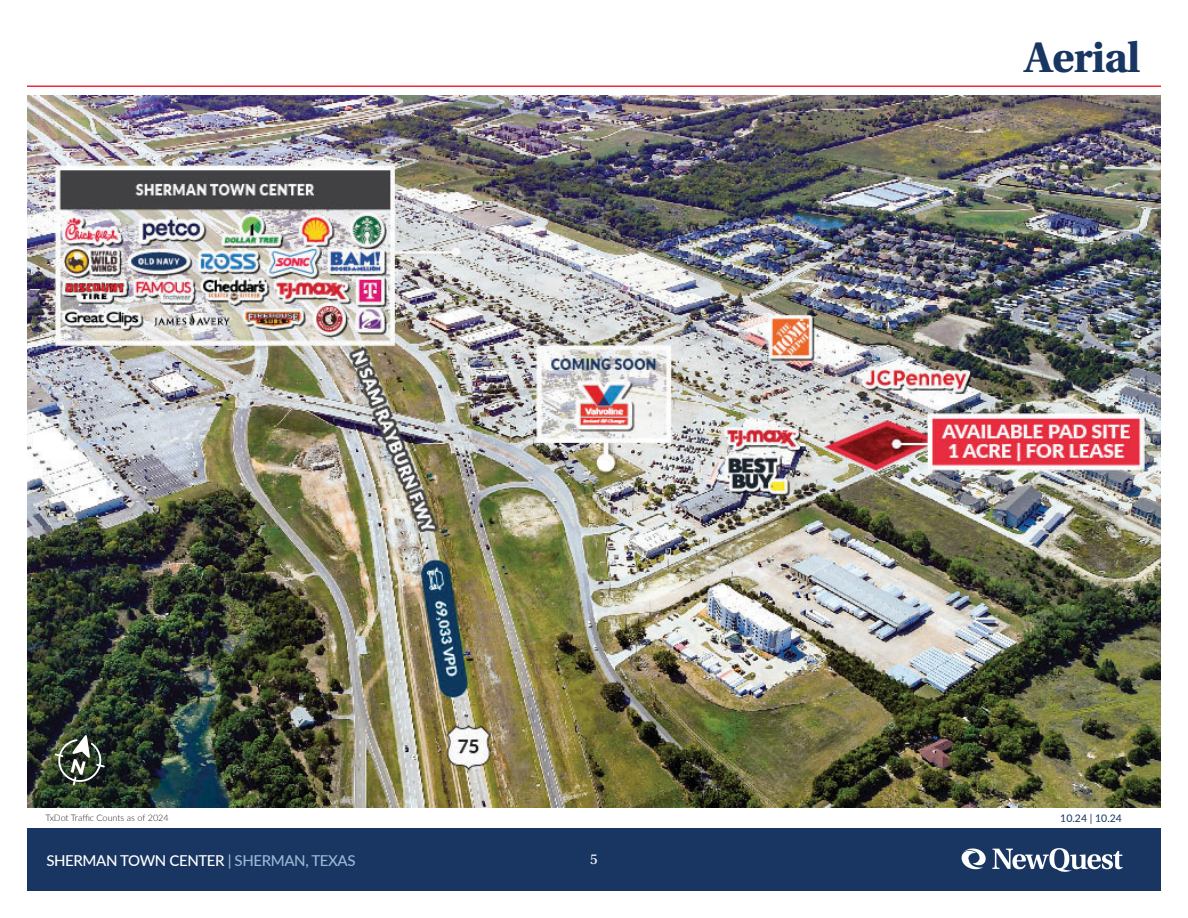
<style>
.page{position:relative;width:1188px;height:918px;background:#fff}
.page>*{position:absolute;margin:0;border:0;box-sizing:border-box;transform-origin:0 0}
.t1{font:700 45px "Utopia Std";letter-spacing:-.025em;color:#183661}
.t2{font:500 15px "Lato";letter-spacing:-.025em;color:#fff}
.t3{font:15px "Utopia Std";color:#fff}
.t4{font:10.5px "Lato";color:#183661}
.t5{font:300 9px "Lato";letter-spacing:-.005em;color:#231f20}
.s1{color:#9ab8d5}
</style>
<div class="page">
<img style="left:27px;top:95px;width:1134px;height:713px">
<svg style="left:55px;top:735px;width:50px;height:51px;background:#556053"></svg>
<div style="left:27px;top:829px;width:1134px;height:62px;background:#183661"></div>
<svg style="left:992px;top:848px;width:131px;height:24px"></svg>
<svg style="left:962px;top:848px;width:24px;height:22px"></svg>
<hr style="left:27px;top:86px;width:1134px;height:1px;background:#ee293b">
<h1 class="t1" style="left:1024px;top:31px;width:118px">Aerial</h1>
<p class="t5" style="left:45px;top:812px;width:125px">TxDot Traffic Counts as of 2024</p>
<p class="t4" style="left:1060px;top:811px;width:63px">10.24 | 10.24</p>
<p class="t2" style="left:46px;top:850px;width:311px">SHERMAN TOWN CENTER <span class="s1">| SHERMAN, TEXAS</span></p>
<p class="t3" style="left:590px;top:851px;width:9px">5</p>
</div>
